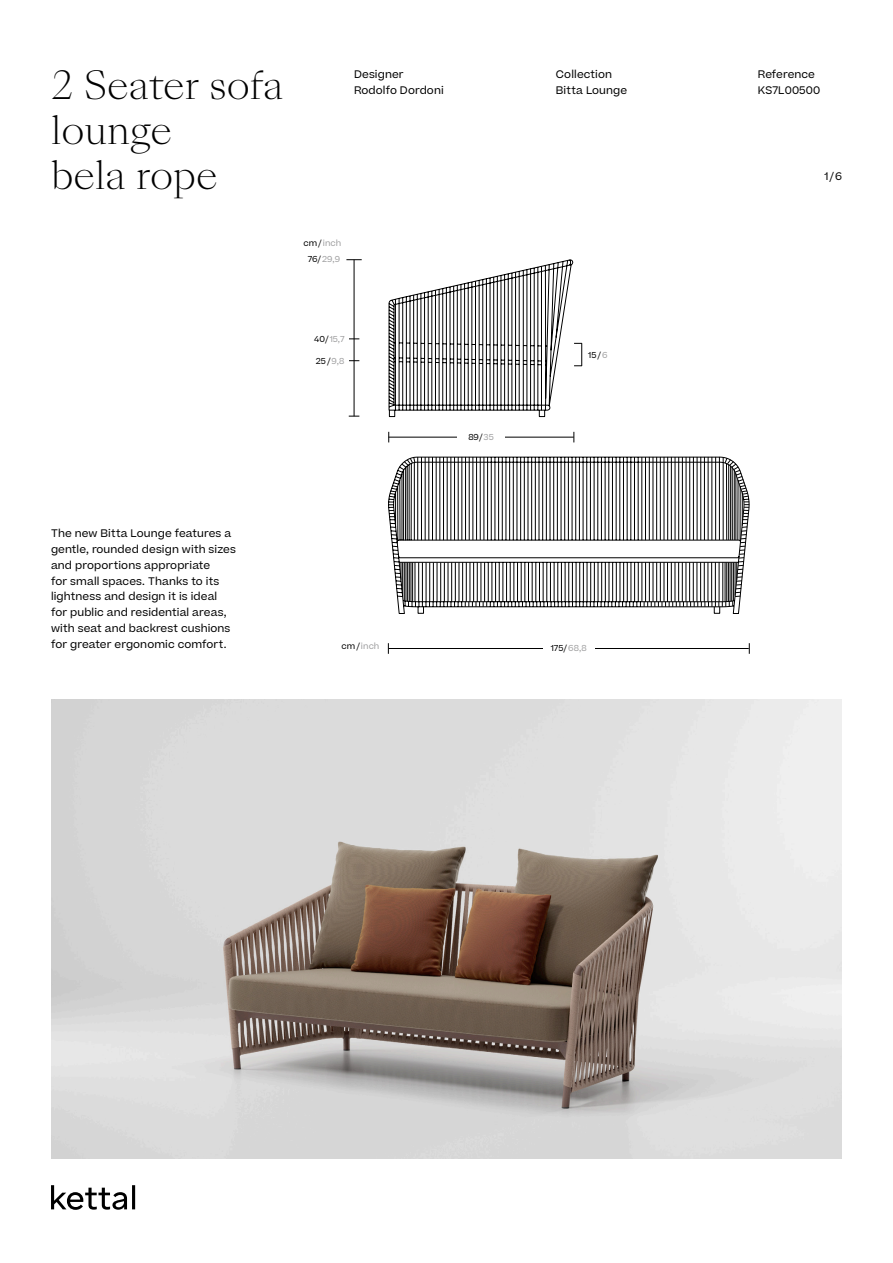
<style>
.page{position:relative;width:893px;height:1263px;background:#fff}
.page>*{position:absolute;margin:0;border:0;box-sizing:border-box;transform-origin:0 0}
.t1{font:300 37.5px "Sang Bleu Kingdom";color:#000}
.t2{font:10.5px/15.8px "Beatrice";letter-spacing:.01em;color:#000}
.Beatrice_5_5{font:8.25px "Beatrice";letter-spacing:.01em;color:#9f9fa0}
.Beatrice_5_5-2{font:8.25px "Beatrice";letter-spacing:.01em;color:#000}
.s1{color:#000}
.s2{color:#9f9fa0}
</style>
<div class="page">
<hr style="left:389px;top:648px;width:360px;height:1px;background:#000">
<hr style="left:354px;top:260px;width:1px;height:156px;background:#000">
<svg style="left:346px;top:259px;width:16px;height:1px"></svg>
<div style="left:543px;top:641px;width:51px;height:14px;background:#fff"></div>
<svg style="left:51px;top:1185px;width:84px;height:25px"></svg>
<img style="left:51px;top:699px;width:791px;height:460px">
<svg style="left:388px;top:259px;width:195px;height:184px"></svg>
<svg style="left:388px;top:464px;width:13px;height:150px"></svg>
<svg style="left:401px;top:456px;width:349px;height:158px"></svg>
<p class="t1" style="left:51px;top:59px;width:234px">2 Seater sofa</p>
<p class="t1" style="left:51px;top:104px;width:123px">lounge</p>
<p class="t1" style="left:51px;top:149px;width:168px">bela rope</p>
<p class="t2" style="left:354px;top:66px;width:51px">Designer</p>
<p class="t2" style="left:354px;top:82px;width:91px">Rodolfo Dordoni</p>
<p class="Beatrice_5_5" style="left:303px;top:238px;width:39px"><span class="s1">cm/</span> inch</p>
<p class="Beatrice_5_5" style="left:308px;top:254px;width:34px"><span class="s1">76/</span>29,9</p>
<p class="Beatrice_5_5" style="left:314px;top:334px;width:32px"><span class="s1">40/</span> 15,7</p>
<p class="Beatrice_5_5-2" style="left:316px;top:356px;width:30px">25/<span class="s2">9,8</span></p>
<p class="Beatrice_5_5-2" style="left:468px;top:431px;width:27px">89/<span class="s2">35</span></p>
<p class="t2" style="left:51px;top:525px;width:186px">The new Bitta Lounge features a gentle, rounded design with sizes and proportions appropriate<br>for small spaces. Thanks to its lightness and design it is ideal for public and residential areas, with seat and backrest cushions for greater ergonomic comfort.</p>
<p class="Beatrice_5_5" style="left:341px;top:640px;width:39px"><span class="s1">cm/</span> inch</p>
<p class="t2" style="left:556px;top:66px;width:58px">Collection</p>
<p class="t2" style="left:556px;top:82px;width:73px">Bitta Lounge</p>
<p class="Beatrice_5_5-2" style="left:588px;top:349px;width:21px">15/<span class="s2">6</span></p>
<p class="Beatrice_5_5-2" style="left:551px;top:643px;width:37px">175/<span class="s2">68,8</span></p>
<p class="t2" style="left:758px;top:66px;width:59px">Reference</p>
<p class="t2" style="left:758px;top:82px;width:64px">KS7L00500</p>
<p class="t2" style="left:824px;top:168px;width:19px">1/6</p>
</div>
